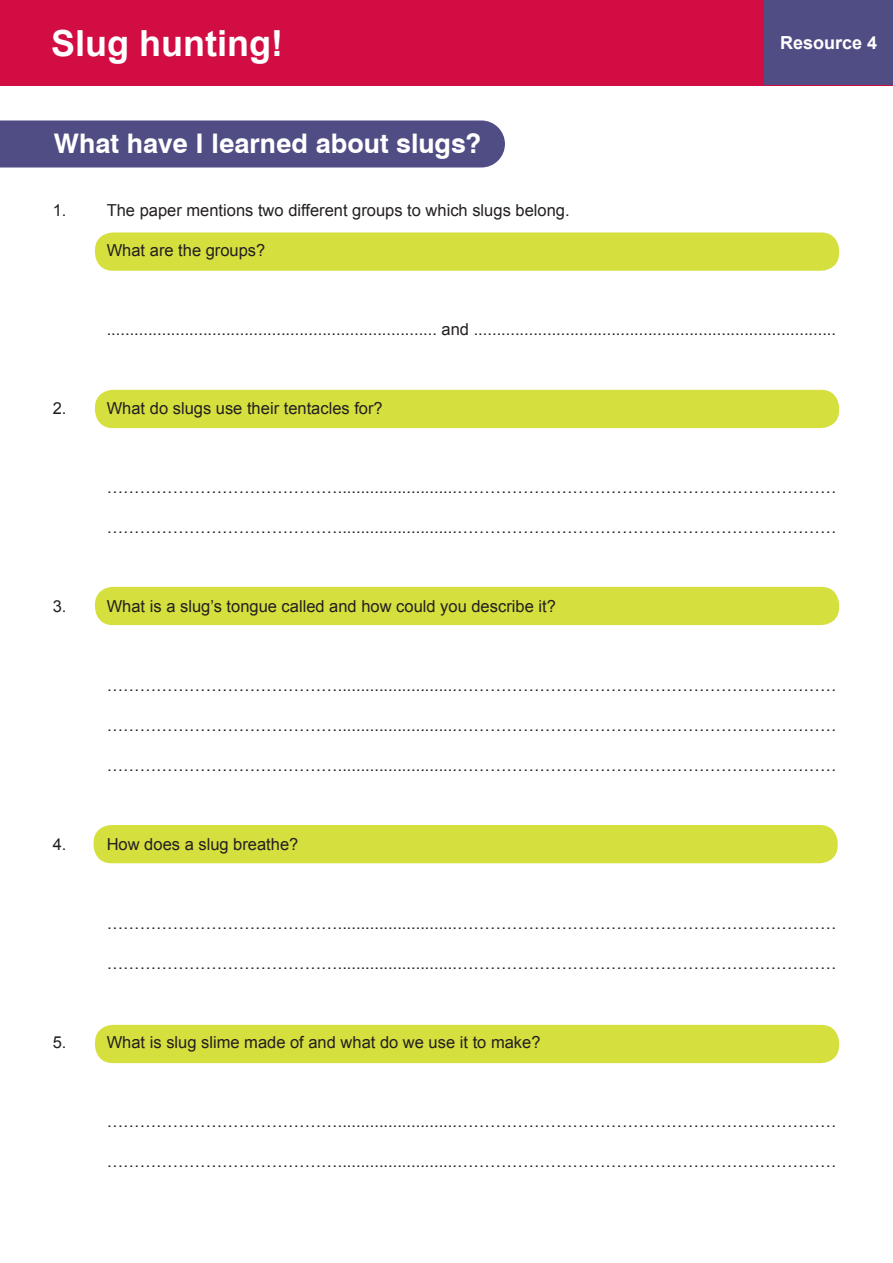
<style>
.page{position:relative;width:893px;height:1263px;background:#fff}
.page>*{position:absolute;margin:0;border:0;box-sizing:border-box;transform-origin:0 0}
.t1{font:700 36px "Arial";color:#fff}
.Body_text{font:700 27px "Swiss 721 BT";color:#fff}
.t2{font:700 18px "Arial";color:#fff}
.Body_text-2{font:16.5px "Arial";color:#231f20}
</style>
<div class="page">
<div style="left:0;top:0;width:893px;height:85px;background:#d20d44"></div>
<div style="left:764px;top:0;width:129px;height:85px;background:#504d85"></div>
<div style="left:94px;top:825px;width:744px;height:38px;background:#d5df3e;border-radius:18px"></div>
<div style="left:95px;top:1025px;width:744px;height:38px;background:#d5df3e;border-radius:18px"></div>
<div style="left:95px;top:390px;width:744px;height:38px;background:#d5df3e;border-radius:18px"></div>
<div style="left:95px;top:587px;width:744px;height:38px;background:#d5df3e;border-radius:18px"></div>
<div style="left:95px;top:232px;width:744px;height:39px;background:#d5df3e;border-radius:18px"></div>
<div style="left:0;top:120px;width:505px;height:47px;background:#504d85"></div>
<p class="t1" style="left:51px;top:19px;width:233px">Slug hunting!</p>
<p class="t2" style="left:780px;top:31px;width:99px">Resource 4</p>
<p class="Body_text" style="left:54px;top:127px;width:428px">What have I learned about slugs?</p>
<p class="Body_text-2" style="left:53px;top:200px;width:15px">1.</p>
<p class="Body_text-2" style="left:107px;top:200px;width:464px">The paper mentions two different groups to which slugs belong.</p>
<p class="Body_text-2" style="left:107px;top:239px;width:160px">What are the groups?</p>
<p class="Body_text-2" style="left:107px;top:318px;width:731px">........................................................................ and ...............................................................................</p>
<p class="Body_text-2" style="left:53px;top:398px;width:15px">2.</p>
<p class="Body_text-2" style="left:107px;top:398px;width:278px">What do slugs use their tentacles for?</p>
<p class="Body_text-2" style="left:107px;top:477px;width:731px">……………………………………..........................……………………………………………………………</p>
<p class="Body_text-2" style="left:107px;top:516px;width:731px">……………………………………..........................……………………………………………………………</p>
<p class="Body_text-2" style="left:53px;top:596px;width:15px">3.</p>
<p class="Body_text-2" style="left:107px;top:596px;width:451px">What is a slug’s tongue called and how could you describe it?</p>
<p class="Body_text-2" style="left:107px;top:675px;width:731px">……………………………………..........................……………………………………………………………</p>
<p class="Body_text-2" style="left:107px;top:714px;width:731px">……………………………………..........................……………………………………………………………</p>
<p class="Body_text-2" style="left:107px;top:754px;width:731px">……………………………………..........................……………………………………………………………</p>
<p class="Body_text-2" style="left:53px;top:833px;width:15px">4.</p>
<p class="Body_text-2" style="left:107px;top:833px;width:193px">How does a slug breathe?</p>
<p class="Body_text-2" style="left:107px;top:912px;width:731px">……………………………………..........................……………………………………………………………</p>
<p class="Body_text-2" style="left:107px;top:952px;width:731px">……………………………………..........................……………………………………………………………</p>
<p class="Body_text-2" style="left:53px;top:1031px;width:15px">5.</p>
<p class="Body_text-2" style="left:107px;top:1031px;width:435px">What is slug slime made of and what do we use it to make?</p>
<p class="Body_text-2" style="left:107px;top:1110px;width:731px">……………………………………..........................……………………………………………………………</p>
<p class="Body_text-2" style="left:107px;top:1150px;width:731px">……………………………………..........................……………………………………………………………</p>
</div>
